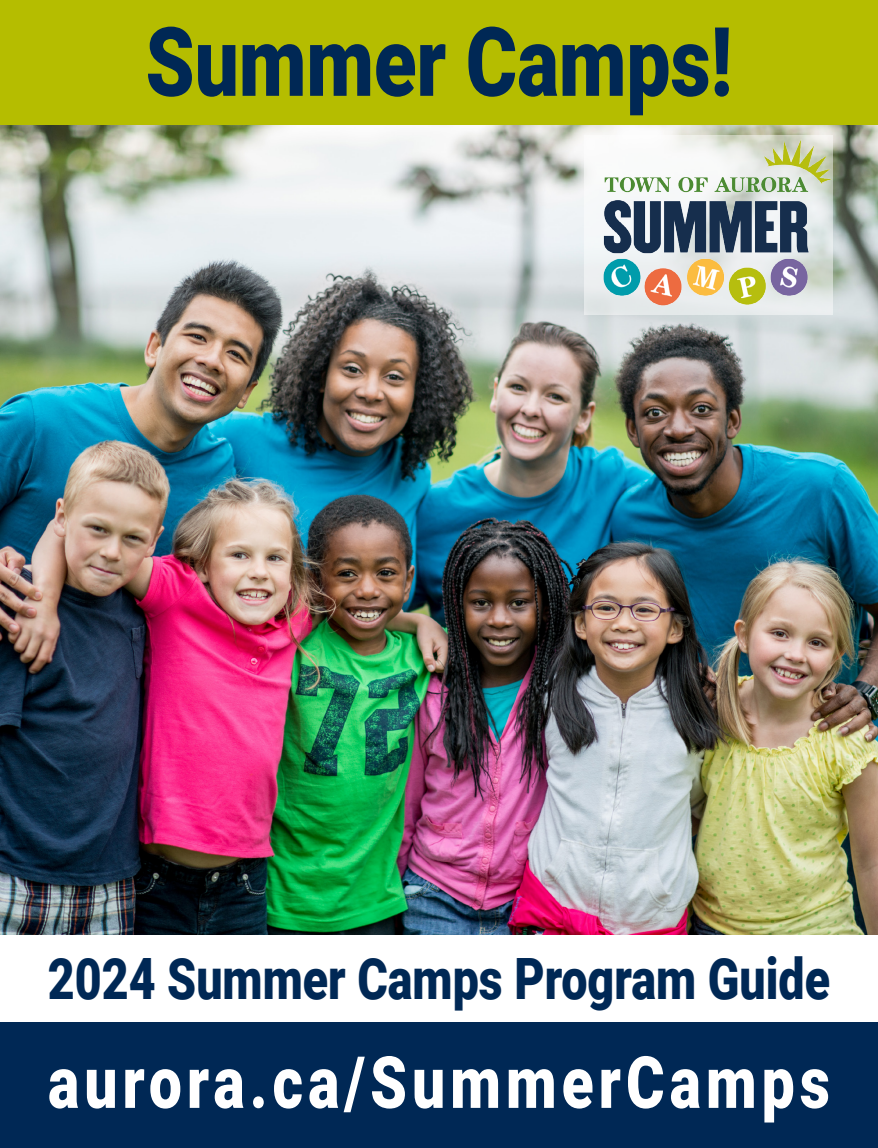
<style>
.page{position:relative;width:878px;height:1148px;background:#fff}
.page>*{position:absolute;margin:0;border:0;box-sizing:border-box;transform-origin:0 0}
.t1{font:900 96px "Roboto";color:#002855;scale:.82 1}
.t2{font:900 72px "Roboto";letter-spacing:.085em;color:#fff;scale:.82 1}
.t3{font:900 57px "Roboto";color:#002855;scale:.82 1}
</style>
<div class="page">
<div style="left:0;top:1022px;width:878px;height:126px;background:#002855"></div>
<div style="left:0;top:0;width:878px;height:183px;background:#b5bd00"></div>
<img style="left:0;top:126px;width:878px;height:808px">
<div style="left:584px;top:135px;width:248px;height:180px;background:linear-gradient(to bottom,#fefefe,#e6ebec)"></div>
<img style="left:592px;top:125px;width:250px;height:194px">
<p class="t1" style="left:145px;top:-6px;width:717px">Summer Camps!</p>
<p class="t3" style="left:48px;top:939px;width:955px">2024 Summer Camps Program Guide</p>
<p class="t2" style="left:48px;top:1031px;width:954px">aurora.ca/SummerCamps</p>
</div>
